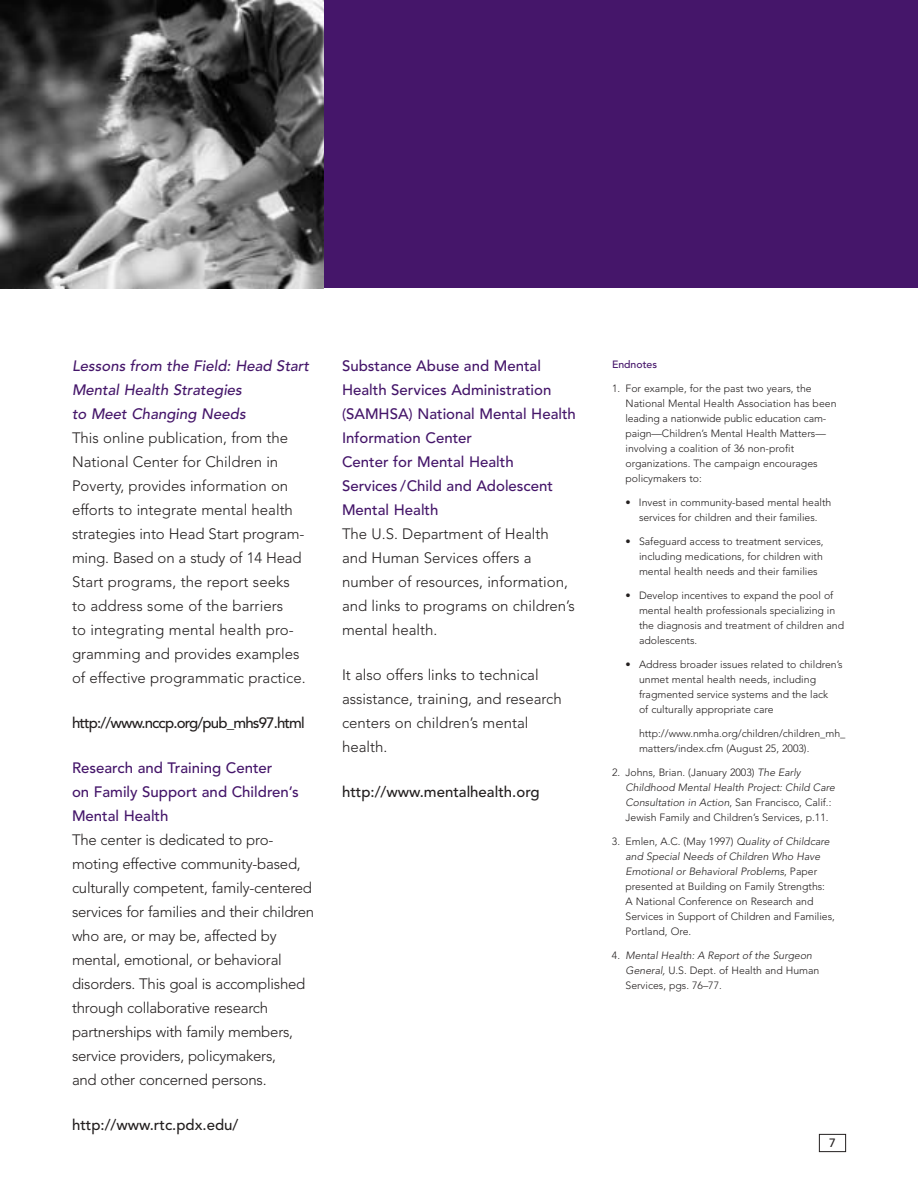
<style>
.page{position:relative;width:918px;height:1188px;background:#fff}
.page>*{position:absolute;margin:0;border:0;box-sizing:border-box;transform-origin:0 0}
.t1{font:300 15px/24px "Avenir";color:#231f1f}
.t2{font:500 15px/24px "Avenir";color:#45166a}
.t3{font:italic 500 15px/24px "Avenir";color:#45166a}
.t4{font:500 15px "Avenir";color:#231f1f}
.t5{font:500 15px "Avenir";letter-spacing:-.055em;color:#231f1f}
.t6{font:500 12px "Avenir";color:#231f1f}
.t7{font:300 10.5px/15px "Avenir";color:#231f1f}
.t8{font:500 10.5px "Avenir";color:#45166a}
.s1{font-style:italic}
</style>
<div class="page">
<div style="left:819px;top:1134px;width:27px;height:18px;border:1px solid #231f1f"></div>
<div style="left:324px;top:0;width:594px;height:288px;background:#45166a"></div>
<img style="left:0;top:0;width:324px;height:288px">
<h1 class="t3" style="left:72px;top:356px;width:239px">Lessons from the Field: Head Start<br>Mental Health Strategies<br>to Meet Changing Needs</h1>
<p class="t1" style="left:72px;top:427px;width:235px">This online publication, from the National Center for Children in Poverty, provides information on efforts to integrate mental health strategies into Head Start program&shy;ming. Based on a study of 14 Head Start programs, the report seeks to address some of the barriers<br>to integrating mental health pro&shy;gramming and provides examples of effective programmatic practice.</p>
<h1 class="t5" style="left:72px;top:717px;width:234px">http://www.nccp.org/pub_mhs97.html</h1>
<h1 class="t2" style="left:72px;top:757px;width:228px">Research and Training Center<br>on Family Support and Children’s<br>Mental Health</h1>
<p class="t1" style="left:72px;top:829px;width:244px">The center is dedicated to pro&shy;moting effective community-based, culturally competent, family-centered services for families and their children who are, or may be, affected by mental, emotional, or behavioral disorders. This goal is accomplished through collaborative research partnerships with family members, service providers, policymakers,<br>and other concerned persons.</p>
<h1 class="t4" style="left:72px;top:1118px;width:168px">http://www.rtc.pdx.edu/</h1>
<h1 class="t2" style="left:342px;top:356px;width:236px">Substance Abuse and Mental<br>Health Services Administration (SAMHSA) National Mental Health<br>Information Center<br>Center for Mental Health<br>Services /Child and Adolescent<br>Mental Health</h1>
<h1 class="t1" style="left:342px;top:523px;width:234px">The U.S. Department of Health and Human Services offers a number of resources, information, and links to programs on children’s mental health.</h1>
<h1 class="t1" style="left:342px;top:664px;width:221px">It also offers links to technical assistance, training, and research centers on children’s mental health.</h1>
<h1 class="t4" style="left:342px;top:786px;width:199px">http://www.mentalhealth.org</h1>
<p class="t8" style="left:612px;top:360px;width:47px">Endnotes</p>
<p class="t7" style="left:625px;top:382px;width:213px;text-indent:-13px">1. For example, for the past two years, the National Mental Health Association has been leading a nationwide public education cam&shy;paign—Children’s Mental Health Matters— involving a coalition of 36 non-profit organizations. The campaign encourages policymakers to:</p>
<p class="t7" style="left:625px;top:496px;width:207px;text-align:center">• Invest in community-based mental health services for children and their families.</p>
<p class="t7" style="left:639px;top:535px;width:186px;text-align:justify;text-indent:-13px">• Safeguard access to treatment services, including medications, for children with mental health needs and their families</p>
<p class="t7" style="left:639px;top:589px;width:207px;text-indent:-13px">• Develop incentives to expand the pool of mental health professionals specializing in the diagnosis and treatment of children and adolescents.</p>
<p class="t7" style="left:639px;top:658px;width:205px;text-indent:-13px">• Address broader issues related to children’s unmet mental health needs, including fragmented service systems and the lack<br>of culturally appropriate care</p>
<p class="t7" style="left:639px;top:727px;width:208px">http://www.nmha.org/children/children_mh_ matters/index.cfm (August 25, 2003).</p>
<p class="t7" style="left:625px;top:766px;width:211px;text-indent:-13px">2. Johns, Brian. (January 2003) <span class="s1">The Early Childhood Mental Health Project: Child Care Consultation in Action</span>, San Francisco, Calif.:<br>Jewish Family and Children’s Services, p.11.</p>
<p class="t7" style="left:625px;top:835px;width:211px;text-indent:-13px">3. Emlen, A.C. (May 1997) <span class="s1">Quality of Childcare and Special Needs of Children Who Have Emotional or Behavioral Problems</span>, Paper presented at Building on Family Strengths:<br>A National Conference on Research and Services in Support of Children and Families, Portland, Ore.</p>
<p class="t7" style="left:626px;top:949px;width:195px;text-indent:-14px">4. <span class="s1">Mental Health: A Report of the Surgeon<br>General,</span> U.S. Dept. of Health and Human<br>Services, pgs. 76–77.</p>
<p class="t6" style="left:829px;top:1138px;width:8px">7</p>
</div>
